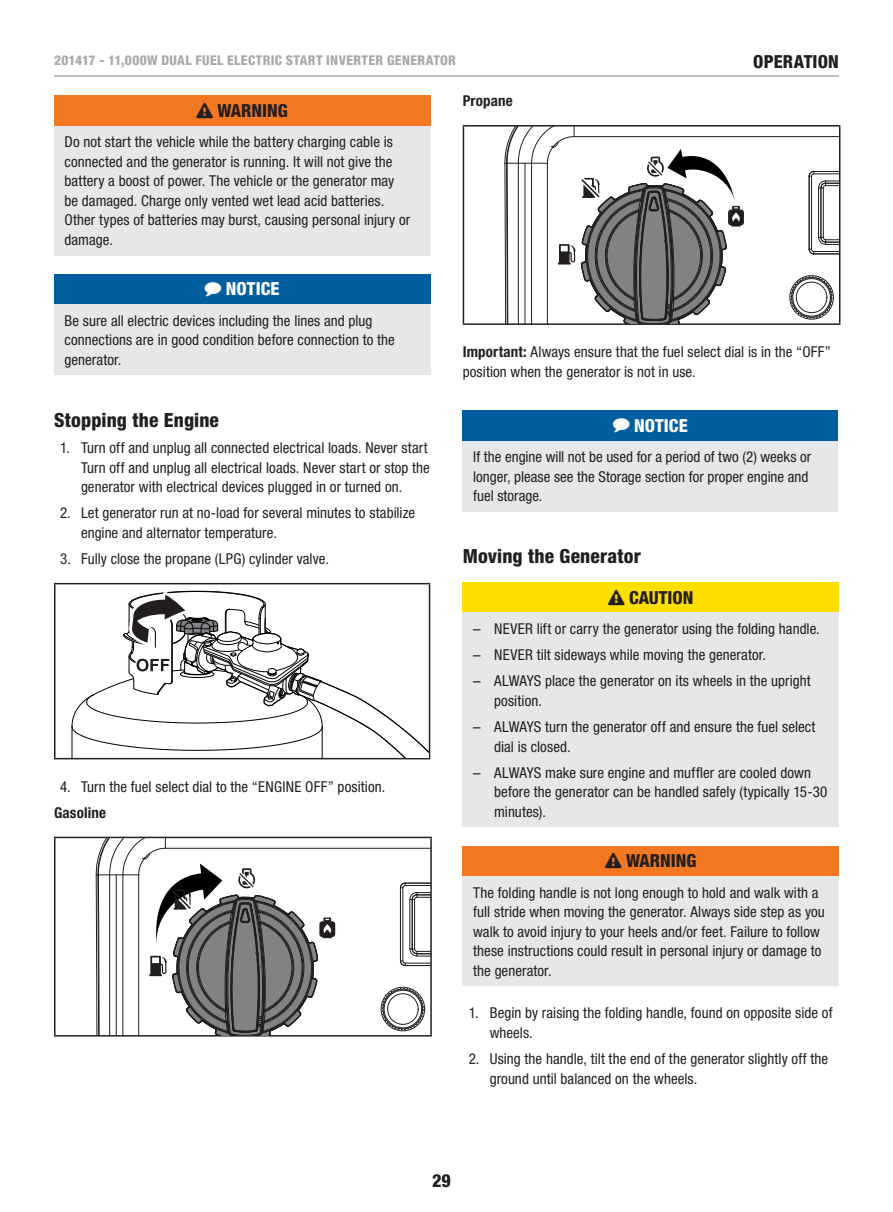
<style>
.page{position:relative;width:893px;height:1212px;background:#fff}
.page>*{position:absolute;margin:0;border:0;box-sizing:border-box;transform-origin:0 0}
.t1{font:800 condensed 19.5px "Helvetica Neue LT Std";letter-spacing:.005em;color:#231f20}
.t2{font:800 condensed 18px "Helvetica Neue LT Std";color:#231f20}
.t3{font:800 condensed 18px "Helvetica Neue LT Std";letter-spacing:.005em;color:#fff}
.t4{font:condensed 15px/19.5px "Helvetica Neue LT Std";letter-spacing:.005em;color:#231f20}
.t5{font:700 condensed 15px "Helvetica Neue LT Std";letter-spacing:.01em;color:#231f20}
.t6{font:800 condensed 13.5px "Helvetica Neue LT Std";letter-spacing:.025em;color:#a7a9ac}
.s1{font-weight:700}
.s2{font-stretch:normal}
</style>
<div class="page">
<hr style="left:54px;top:75px;width:785px;height:2px;background:#a7a9ac">
<div style="left:54px;top:96px;width:376px;height:30px;background:#f47721"></div>
<div style="left:54px;top:126px;width:376px;height:129px;background:#e6e7e8"></div>
<div style="left:54px;top:274px;width:376px;height:30px;background:#005f9e"></div>
<div style="left:54px;top:304px;width:376px;height:71px;background:#e6e7e8"></div>
<hr style="left:54px;top:583px;width:376px;height:1px;background:#231f20">
<hr style="left:54px;top:584px;width:2px;height:174px;background:#231f20">
<hr style="left:429px;top:584px;width:1px;height:174px;background:#231f20">
<hr style="left:54px;top:758px;width:376px;height:1px;background:#231f20">
<svg style="left:72px;top:590px;width:357px;height:168px"></svg>
<hr style="left:54px;top:837px;width:378px;height:1px;background:#231f20">
<hr style="left:54px;top:838px;width:2px;height:197px;background:#231f20">
<hr style="left:430px;top:838px;width:2px;height:197px;background:#231f20">
<hr style="left:54px;top:1035px;width:378px;height:1px;background:#231f20">
<hr style="left:165px;top:848px;width:265px;height:1px;background:#221e1f">
<hr style="left:400px;top:888px;width:1px;height:73px;background:#221e1f">
<hr style="left:402px;top:888px;width:1px;height:73px;background:#221e1f">
<hr style="left:412px;top:899px;width:1px;height:50px;background:#221e1f">
<hr style="left:414px;top:899px;width:1px;height:50px;background:#221e1f">
<svg style="left:400px;top:882px;width:30px;height:18px"></svg>
<svg style="left:400px;top:948px;width:30px;height:18px"></svg>
<svg style="left:381px;top:987px;width:44px;height:44px"></svg>
<svg style="left:56px;top:838px;width:279px;height:199px"></svg>
<hr style="left:463px;top:125px;width:377px;height:2px;background:#231f20">
<hr style="left:463px;top:127px;width:1px;height:196px;background:#231f20">
<hr style="left:839px;top:127px;width:1px;height:196px;background:#231f20">
<hr style="left:463px;top:323px;width:377px;height:2px;background:#231f20">
<hr style="left:574px;top:136px;width:265px;height:1px;background:#221e1f">
<hr style="left:809px;top:176px;width:1px;height:73px;background:#221e1f">
<hr style="left:811px;top:176px;width:1px;height:73px;background:#221e1f">
<div style="left:818px;top:187px;width:3px;height:51px;border:1px solid #221e1f"></div>
<hr style="left:820px;top:188px;width:1px;height:49px;background:#221e1f">
<hr style="left:823px;top:188px;width:1px;height:49px;background:#221e1f">
<svg style="left:808px;top:170px;width:31px;height:19px"></svg>
<svg style="left:808px;top:236px;width:31px;height:19px"></svg>
<svg style="left:790px;top:276px;width:43px;height:43px"></svg>
<svg style="left:464px;top:127px;width:280px;height:198px"></svg>
<div style="left:463px;top:410px;width:375px;height:31px;background:#005f9e"></div>
<div style="left:463px;top:441px;width:375px;height:71px;background:#e6e7e8"></div>
<div style="left:463px;top:582px;width:376px;height:30px;background:#ffdf00"></div>
<div style="left:463px;top:612px;width:376px;height:215px;background:#e6e7e8"></div>
<div style="left:463px;top:846px;width:376px;height:30px;background:#f47721"></div>
<div style="left:463px;top:876px;width:376px;height:110px;background:#e6e7e8"></div>
<p class="t6" style="left:54px;top:52px;width:124px">201417 - 11,000W DUAL</p>
<p class="t6" style="left:195px;top:52px;width:15px">FUEL</p>
<p class="t6" style="left:227px;top:52px;width:15px">ELECTRIC</p>
<p class="t6" style="left:286px;top:52px;width:16px">START</p>
<p class="t6" style="left:326px;top:52px;width:13px">INVERTER</p>
<p class="t6" style="left:387px;top:52px;width:17px">GENERATOR</p>
<p class="t2" style="left:753px;top:50px;width:21px">OPERATION</p>
<p class="t2" style="left:196px;top:99px;width:93px">❑ WARNING</p>
<p class="t4" style="left:64px;top:132px;width:347px">Do not start the vehicle while the battery charging cable is connected and the generator is running. It will not give the battery a boost of power. The vehicle or the generator may be damaged. Charge only vented wet lead acid batteries.<br>Other types of batteries may burst, causing personal injury or damage.</p>
<p class="t3" style="left:205px;top:278px;width:76px">◆ NOTICE</p>
<p class="t4" style="left:64px;top:310px;width:332px">Be sure all electric devices including the lines and plug connections are in good condition before connection to the generator.</p>
<h1 class="t1" style="left:54px;top:408px;width:166px">STOPPING THE ENGINE</h1>
<p class="t4" style="left:81px;top:438px;width:350px;text-indent:-21px">1. Turn off and unplug all connected electrical loads. Never start<br>Turn off and unplug all electrical loads. Never start or stop the generator with electrical devices plugged in or turned on.</p>
<p class="t4" style="left:81px;top:503px;width:336px;text-indent:-21px">2. Let generator run at no-load for several minutes to stabilize engine and alternator temperature.</p>
<p class="t4" style="left:60px;top:549px;width:270px">3. Fully close the propane (LPG) cylinder valve.</p>
<p class="t4" style="left:60px;top:776px;width:327px">4. Turn the fuel select dial to the “ENGINE OFF” position.</p>
<p class="t5" style="left:54px;top:803px;width:54px">Gasoline</p>
<p class="t5" style="left:463px;top:92px;width:52px">Propane</p>
<p class="t4" style="left:463px;top:342px;width:370px"><span class="s1">Important:</span> Always ensure that the fuel select dial is in the “OFF” position when the generator is not in use.</p>
<p class="t3" style="left:613px;top:414px;width:76px">◆ NOTICE</p>
<p class="t4" style="left:473px;top:447px;width:339px">If the engine will not be used for a period of two (2) weeks or longer, please see the Storage section for proper engine and fuel storage.</p>
<h1 class="t1" style="left:463px;top:544px;width:180px">MOVING THE GENERATOR</h1>
<p class="t2" style="left:608px;top:586px;width:87px">❑ CAUTION</p>
<p class="t4" style="left:473px;top:619px;width:348px"><span class="s2">–</span> NEVER lift or carry the generator using the folding handle.</p>
<p class="t4" style="left:473px;top:645px;width:294px"><span class="s2">–</span> NEVER tilt sideways while moving the generator.</p>
<p class="t4" style="left:494px;top:671px;width:318px;text-indent:-21px"><span class="s2">–</span> ALWAYS place the generator on its wheels in the upright position.</p>
<p class="t4" style="left:494px;top:717px;width:323px;text-indent:-21px"><span class="s2">–</span> ALWAYS turn the generator off and ensure the fuel select dial is closed.</p>
<p class="t4" style="left:494px;top:763px;width:335px;text-indent:-21px"><span class="s2">–</span> ALWAYS make sure engine and muffler are cooled down before the generator can be handled safely (typically 15-30 minutes).</p>
<p class="t2" style="left:605px;top:850px;width:93px">❑ WARNING</p>
<p class="t4" style="left:473px;top:882px;width:353px">The folding handle is not long enough to hold and walk with a full stride when moving the generator. Always side step as you walk to avoid injury to your heels and/or feet. Failure to follow these instructions could result in personal injury or damage to the generator.</p>
<p class="t4" style="left:490px;top:1003px;width:344px;text-indent:-21px">1. Begin by raising the folding handle, found on opposite side of wheels.</p>
<p class="t4" style="left:490px;top:1049px;width:340px;text-indent:-21px">2. Using the handle, tilt the end of the generator slightly off the ground until balanced on the wheels.</p>
<p class="t2" style="left:432px;top:1169px;width:20px">29</p>
</div>
